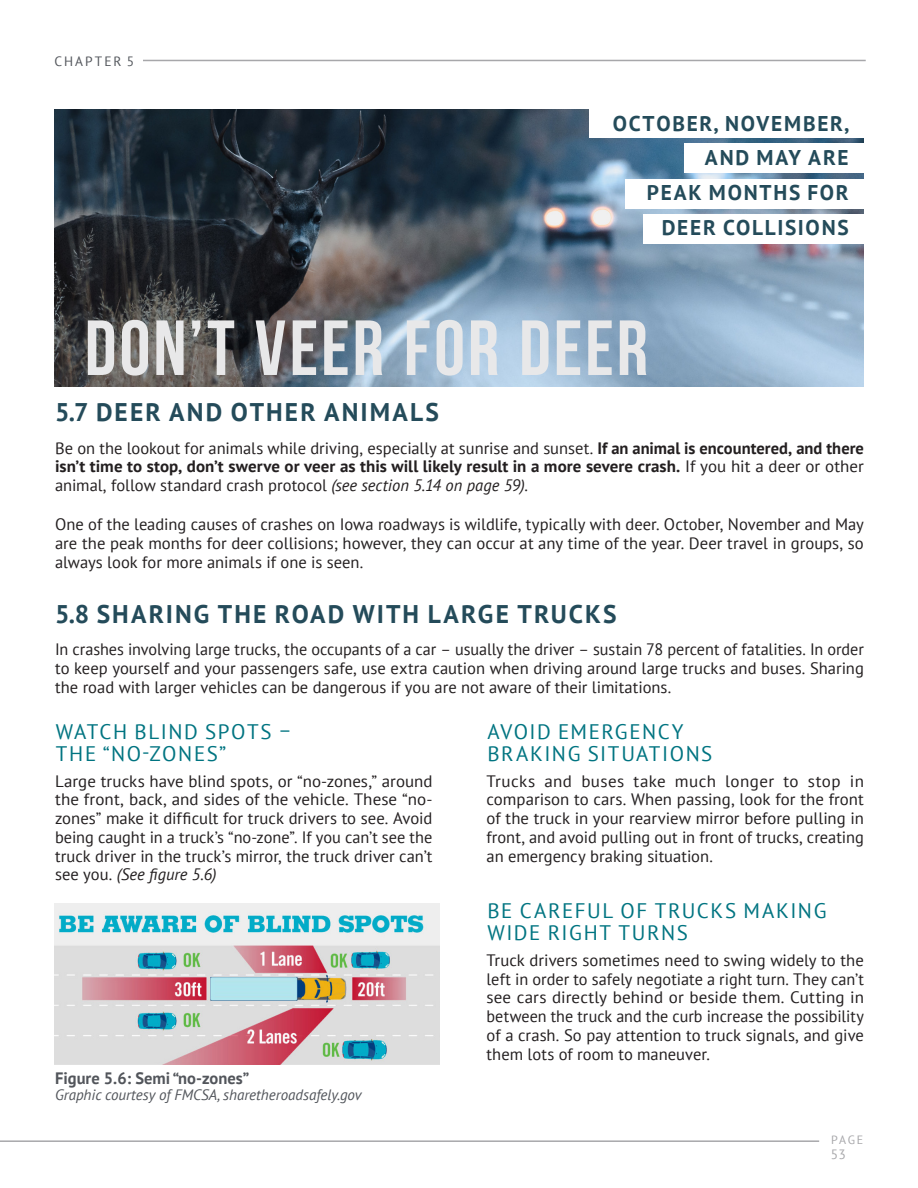
<style>
.page{position:relative;width:918px;height:1188px;background:#fff}
.page>*{position:absolute;margin:0;border:0;box-sizing:border-box;transform-origin:0 0}
.Figure_label{font:700 78px "Bebas Neue";letter-spacing:.035em;color:#e8e8e9}
.Heading_1{font:700 25.5px "PT Sans";letter-spacing:.08em;color:#244b5a}
.Figure_label-2{font:700 21.3px/35px "PT Sans";letter-spacing:.08em;color:#244b5a;text-align:right}
.subheading{font:21px/22.5px "PT Sans";letter-spacing:.075em;color:#007481}
.t1{font:16.5px/18.8px "PT Sans";color:#231f20;text-align:justify}
.Figure_label-3{font:700 16.5px "PT Sans";color:#52555b}
.Figure_label-4{font:italic 15px "PT Sans";color:#52555b}
.t2{font:13.5px "PT Sans";letter-spacing:.15em;color:#52555b}
.t3{font:13.5px "PT Sans";color:#a7a7aa}
.t4{font:12px "PT Sans";color:#a7a7aa}
.s1{font-weight:700}
.s2{font-style:italic}
</style>
<div class="page">
<hr style="left:67px;top:60px;width:799px;height:1px;background:#a7a7aa">
<hr style="left:0;top:1140px;width:819px;height:2px;background:#a7a7aa">
<div style="left:54px;top:55px;width:89px;height:24px;background:#fff"></div>
<img style="left:54px;top:110px;width:810px;height:277px">
<div style="left:590px;top:108px;width:274px;height:30px;background:#fff"></div>
<div style="left:684px;top:143px;width:180px;height:30px;background:#fff"></div>
<div style="left:625px;top:179px;width:239px;height:29px;background:#fff"></div>
<div style="left:643px;top:214px;width:221px;height:30px;background:#fff"></div>
<img style="left:54px;top:904px;width:386px;height:161px">
<p class="t2" style="left:55px;top:52px;width:81px">CHAPTER 5</p>
<p class="Figure_label-2" style="left:613px;top:105px;width:238px">OCTOBER, NOVEMBER,<br>AND MAY ARE<br>PEAK MONTHS FOR<br>DEER COLLISIONS</p>
<p class="Figure_label" style="left:85px;top:305px;width:565px">DON’T VEER FOR DEER</p>
<p class="Heading_1" style="left:55px;top:395px;width:386px">5.7 DEER AND OTHER ANIMALS</p>
<p class="t1" style="left:55px;top:438px;width:810px">Be on the lookout for animals while driving, especially at sunrise and sunset. <span class="s1">If an animal is encountered, and there isn’t time to stop, don’t swerve or veer as this will likely result in a more severe crash.</span> If you hit a deer or other animal, follow standard crash protocol <span class="s2">(see section 5.14 on page 59)</span>.</p>
<p class="t1" style="left:55px;top:514px;width:810px">One of the leading causes of crashes on Iowa roadways is wildlife, typically with deer. October, November and May are the peak months for deer collisions; however, they can occur at any time of the year. Deer travel in groups, so always look for more animals if one is seen.</p>
<p class="Heading_1" style="left:55px;top:597px;width:563px">5.8 SHARING THE ROAD WITH LARGE TRUCKS</p>
<p class="t1" style="left:55px;top:640px;width:810px">In crashes involving large trucks, the occupants of a car – usually the driver – sustain 78 percent of fatalities. In order to keep yourself and your passengers safe, use extra caution when driving around large trucks and buses. Sharing the road with larger vehicles can be dangerous if you are not aware of their limitations.</p>
<p class="subheading" style="left:56px;top:719px;width:238px">WATCH BLIND SPOTS –<br>THE “NO-ZONES”</p>
<p class="t1" style="left:55px;top:771px;width:379px">Large trucks have blind spots, or “no-zones,” around the front, back, and sides of the vehicle. These “no&shy;zones” make it difficult for truck drivers to see. Avoid being caught in a truck’s “no-zone”. If you can’t see the truck driver in the truck’s mirror, the truck driver can’t see you. <span class="s2">(See figure 5.6)</span></p>
<p class="subheading" style="left:487px;top:719px;width:227px">AVOID EMERGENCY<br>BRAKING SITUATIONS</p>
<p class="t1" style="left:487px;top:771px;width:379px">Trucks and buses take much longer to stop in comparison to cars. When passing, look for the front of the truck in your rearview mirror before pulling in front, and avoid pulling out in front of trucks, creating an emergency braking situation.</p>
<p class="subheading" style="left:487px;top:899px;width:341px">BE CAREFUL OF TRUCKS MAKING<br>WIDE RIGHT TURNS</p>
<p class="t1" style="left:487px;top:950px;width:379px">Truck drivers sometimes need to swing widely to the left in order to safely negotiate a right turn. They can’t see cars directly behind or beside them. Cutting in between the truck and the curb increase the possibility of a crash. So pay attention to truck signals, and give them lots of room to maneuver.</p>
<p class="Figure_label-3" style="left:55px;top:1067px;width:196px">Figure 5.6: Semi “no-zones”</p>
<p class="Figure_label-4" style="left:55px;top:1085px;width:308px">Graphic courtesy of FMCSA, sharetheroadsafely.gov</p>
<p class="t4" style="left:831px;top:1133px;width:34px">PAGE</p>
<p class="t3" style="left:831px;top:1146px;width:17px">53</p>
</div>
